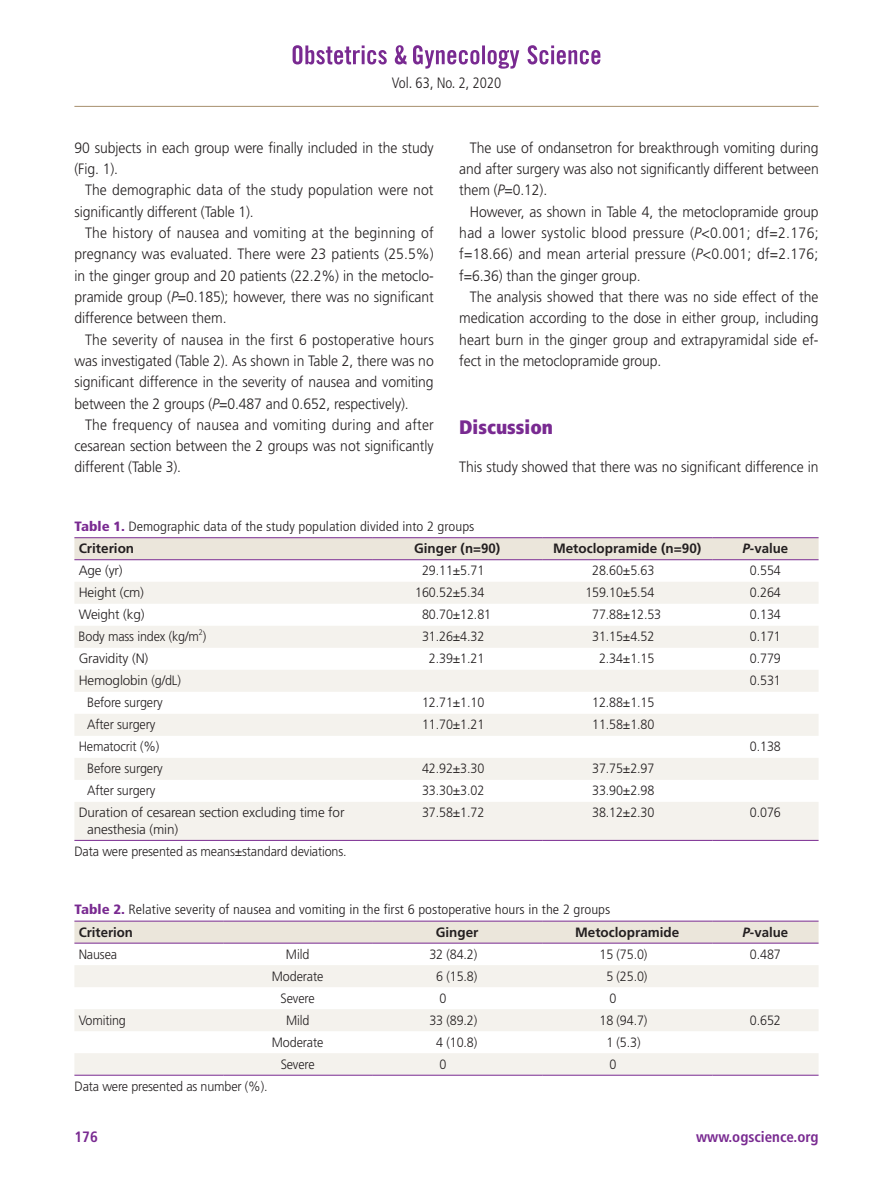
<style>
.page{position:relative;width:893px;height:1191px;background:#fff}
.page>*{position:absolute;margin:0;border:0;box-sizing:border-box;transform-origin:0 0}
.t1{font:900 condensed 19.5px "Frutiger LT Std";color:#792a91}
.t2{font:300 15px/21.3px "Frutiger LT Std";letter-spacing:-.005em;color:#231f20;text-align:justify;scale:.93 1}
.t3{font:700 condensed 15px "Frutiger LT Std";color:#792a91}
.t4{font:300 condensed 15px "Frutiger LT Std";color:#231f20}
.t5{font:300 13.5px "Frutiger LT Std";letter-spacing:-.01em;color:#231f20;scale:.93 1}
.t6{font:300 condensed 13.5px/22.4px "Frutiger LT Std";color:#231f20;scale:1.1 1}
.t7{font:300 13.5px/16.5px "Frutiger LT Std";letter-spacing:-.01em;color:#231f20}
.t8{font:700 13.5px "Frutiger LT Std";color:#231f20}
.t9{font:300 7.8px "Frutiger LT Std";color:#231f20;scale:.93 1}
.s1{font-style:italic}
.s2{font-weight:900;color:#792a91}
.s3{font-weight:700;font-stretch:normal}
</style>
<div class="page">
<hr style="left:74px;top:106px;width:745px;height:1px;background:#ad9676">
<svg style="left:527px;top:45px;width:73px;height:19px"></svg>
<svg style="left:413px;top:45px;width:106px;height:24px"></svg>
<svg style="left:293px;top:45px;width:114px;height:19px"></svg>
<div style="left:74px;top:538px;width:745px;height:21px;background:#ebe6db"></div>
<svg style="left:74px;top:582px;width:745px;height:258px;fill:#f4f2ed"></svg>
<hr style="left:74px;top:537px;width:298px;height:1px;background:#792a91">
<hr style="left:372px;top:537px;width:170px;height:1px;background:#792a91">
<hr style="left:542px;top:537px;width:170px;height:1px;background:#792a91">
<hr style="left:712px;top:537px;width:107px;height:1px;background:#792a91">
<hr style="left:74px;top:559px;width:298px;height:1px;background:#792a91">
<hr style="left:372px;top:559px;width:170px;height:1px;background:#792a91">
<hr style="left:542px;top:559px;width:170px;height:1px;background:#792a91">
<hr style="left:712px;top:559px;width:107px;height:1px;background:#792a91">
<hr style="left:74px;top:840px;width:298px;height:1px;background:#792a91">
<hr style="left:372px;top:840px;width:170px;height:1px;background:#792a91">
<hr style="left:542px;top:840px;width:170px;height:1px;background:#792a91">
<hr style="left:712px;top:840px;width:107px;height:1px;background:#792a91">
<div style="left:74px;top:921px;width:745px;height:21px;background:#ebe6db"></div>
<svg style="left:74px;top:965px;width:745px;height:110px;fill:#f4f2ed"></svg>
<hr style="left:74px;top:920px;width:149px;height:1px;background:#792a91">
<hr style="left:223px;top:920px;width:149px;height:1px;background:#792a91">
<hr style="left:372px;top:920px;width:170px;height:1px;background:#792a91">
<hr style="left:542px;top:920px;width:170px;height:1px;background:#792a91">
<hr style="left:712px;top:920px;width:107px;height:1px;background:#792a91">
<hr style="left:74px;top:942px;width:149px;height:1px;background:#792a91">
<hr style="left:223px;top:942px;width:149px;height:1px;background:#792a91">
<hr style="left:372px;top:942px;width:170px;height:1px;background:#792a91">
<hr style="left:542px;top:942px;width:170px;height:1px;background:#792a91">
<hr style="left:712px;top:942px;width:107px;height:1px;background:#792a91">
<hr style="left:74px;top:1075px;width:149px;height:1px;background:#792a91">
<hr style="left:223px;top:1075px;width:149px;height:1px;background:#792a91">
<hr style="left:372px;top:1075px;width:170px;height:1px;background:#792a91">
<hr style="left:542px;top:1075px;width:170px;height:1px;background:#792a91">
<hr style="left:712px;top:1075px;width:107px;height:1px;background:#792a91">
<p class="t4" style="left:392px;top:74px;width:111px">Vol. 63, No. 2, 2020</p>
<p class="t2" style="left:74px;top:137px;width:388px">90 subjects in each group were finally included in the study (Fig. 1).</p>
<p class="t2" style="left:74px;top:180px;width:388px;text-indent:11px">The demographic data of the study population were not significantly different (Table 1).</p>
<p class="t2" style="left:74px;top:222px;width:388px;text-indent:11px">The history of nausea and vomiting at the beginning of pregnancy was evaluated. There were 23 patients (25.5%) in the ginger group and 20 patients (22.2%) in the metoclo&shy;pramide group (<span class="s1">P</span>=0.185); however, there was no significant difference between them.</p>
<p class="t2" style="left:74px;top:329px;width:388px;text-indent:11px">The severity of nausea in the first 6 postoperative hours was investigated (Table 2). As shown in Table 2, there was no significant difference in the severity of nausea and vomiting between the 2 groups (<span class="s1">P</span>=0.487 and 0.652, respectively).</p>
<p class="t2" style="left:74px;top:414px;width:388px;text-indent:11px">The frequency of nausea and vomiting during and after cesarean section between the 2 groups was not significantly different (Table 3).</p>
<p class="t2" style="left:459px;top:137px;width:388px;text-indent:11px">The use of ondansetron for breakthrough vomiting during and after surgery was also not significantly different between them (<span class="s1">P</span>=0.12).</p>
<p class="t2" style="left:459px;top:201px;width:388px;text-indent:11px">However, as shown in Table 4, the metoclopramide group had a lower systolic blood pressure (<span class="s1">P</span>&lt;0.001; df=2.176; f=18.66) and mean arterial pressure (<span class="s1">P</span>&lt;0.001; df=2.176; f=6.36) than the ginger group.</p>
<p class="t2" style="left:459px;top:286px;width:388px;text-indent:11px">The analysis showed that there was no side effect of the medication according to the dose in either group, including heart burn in the ginger group and extrapyramidal side ef&shy;fect in the metoclopramide group.</p>
<h1 class="t1" style="left:459px;top:415px;width:95px">Discussion</h1>
<p class="t2" style="left:459px;top:457px;width:388px">This study showed that there was no significant difference in</p>
<p class="t6" style="left:79px;top:515px;width:361px;text-indent:-4px"><span class="s2">Table 1.</span> Demographic data of the study population divided into 2 groups<br><span class="s3">Criterion</span></p>
<p class="t8" style="left:414px;top:540px;width:88px">Ginger (n=90)</p>
<p class="t8" style="left:553px;top:540px;width:150px">Metoclopramide (n=90)</p>
<p class="t8" style="left:743px;top:540px;width:47px"><span class="s1">P</span>-value</p>
<p class="t7" style="left:79px;top:562px;width:46px">Age (yr)</p>
<p class="t5" style="left:422px;top:563px;width:68px">29.11±5.71</p>
<p class="t5" style="left:592px;top:563px;width:68px">28.60±5.63</p>
<p class="t5" style="left:750px;top:563px;width:35px">0.554</p>
<p class="t7" style="left:79px;top:584px;width:67px">Height (cm)</p>
<p class="t5" style="left:415px;top:585px;width:76px">160.52±5.34</p>
<p class="t5" style="left:585px;top:585px;width:76px">159.10±5.54</p>
<p class="t5" style="left:750px;top:585px;width:35px">0.264</p>
<p class="t7" style="left:79px;top:606px;width:67px">Weight (kg)</p>
<p class="t5" style="left:422px;top:607px;width:76px">80.70±12.81</p>
<p class="t5" style="left:592px;top:607px;width:76px">77.88±12.53</p>
<p class="t5" style="left:750px;top:607px;width:35px">0.134</p>
<p class="t5" style="left:79px;top:629px;width:139px">Body mass index (kg/m )</p>
<p class="t9" style="left:199px;top:628px;width:6px">2</p>
<p class="t5" style="left:422px;top:629px;width:68px">31.26±4.32</p>
<p class="t5" style="left:592px;top:629px;width:68px">31.15±4.52</p>
<p class="t5" style="left:750px;top:629px;width:35px">0.171</p>
<p class="t7" style="left:79px;top:650px;width:71px">Gravidity (N)</p>
<p class="t5" style="left:429px;top:651px;width:61px">2.39±1.21</p>
<p class="t5" style="left:599px;top:651px;width:61px">2.34±1.15</p>
<p class="t5" style="left:750px;top:651px;width:35px">0.779</p>
<p class="t7" style="left:79px;top:672px;width:104px">Hemoglobin (g/dL)</p>
<p class="t5" style="left:750px;top:673px;width:35px">0.531</p>
<p class="t5" style="left:87px;top:695px;width:83px">Before surgery</p>
<p class="t5" style="left:422px;top:695px;width:68px">12.71±1.10</p>
<p class="t5" style="left:592px;top:695px;width:68px">12.88±1.15</p>
<p class="t5" style="left:87px;top:717px;width:75px">After surgery</p>
<p class="t5" style="left:422px;top:717px;width:68px">11.70±1.21</p>
<p class="t5" style="left:592px;top:717px;width:68px">11.58±1.80</p>
<p class="t5" style="left:79px;top:739px;width:88px">Hematocrit (%)</p>
<p class="t5" style="left:750px;top:739px;width:35px">0.138</p>
<p class="t5" style="left:87px;top:761px;width:83px">Before surgery</p>
<p class="t5" style="left:422px;top:761px;width:68px">42.92±3.30</p>
<p class="t5" style="left:592px;top:761px;width:68px">37.75±2.97</p>
<p class="t5" style="left:87px;top:783px;width:75px">After surgery</p>
<p class="t5" style="left:422px;top:783px;width:68px">33.30±3.02</p>
<p class="t5" style="left:592px;top:783px;width:68px">33.90±2.98</p>
<p class="t7" style="left:87px;top:804px;width:259px;text-indent:-9px">Duration of cesarean section excluding time for anesthesia (min)</p>
<p class="t5" style="left:422px;top:805px;width:68px">37.58±1.72</p>
<p class="t5" style="left:592px;top:805px;width:68px">38.12±2.30</p>
<p class="t5" style="left:750px;top:805px;width:35px">0.076</p>
<p class="t5" style="left:74px;top:843px;width:294px">Data were presented as means±standard deviations.</p>
<p class="t6" style="left:79px;top:898px;width:485px;text-indent:-4px"><span class="s2">Table 2.</span> Relative severity of nausea and vomiting in the first 6 postoperative hours in the 2 groups<br><span class="s3">Criterion</span></p>
<p class="t8" style="left:436px;top:924px;width:44px">Ginger</p>
<p class="t8" style="left:575px;top:924px;width:106px">Metoclopramide</p>
<p class="t8" style="left:743px;top:924px;width:47px"><span class="s1">P</span>-value</p>
<p class="t5" style="left:79px;top:946px;width:43px">Nausea</p>
<p class="t5" style="left:286px;top:946px;width:27px">Mild</p>
<p class="t5" style="left:429px;top:946px;width:53px">32 (84.2)</p>
<p class="t5" style="left:599px;top:946px;width:53px">15 (75.0)</p>
<p class="t5" style="left:750px;top:946px;width:35px">0.487</p>
<p class="t5" style="left:272px;top:968px;width:57px">Moderate</p>
<p class="t5" style="left:436px;top:968px;width:46px">6 (15.8)</p>
<p class="t5" style="left:606px;top:968px;width:46px">5 (25.0)</p>
<p class="t5" style="left:281px;top:990px;width:38px">Severe</p>
<p class="t5" style="left:439px;top:990px;width:9px">0</p>
<p class="t5" style="left:610px;top:990px;width:9px">0</p>
<p class="t5" style="left:79px;top:1012px;width:52px">Vomiting</p>
<p class="t5" style="left:286px;top:1012px;width:27px">Mild</p>
<p class="t5" style="left:429px;top:1012px;width:53px">33 (89.2)</p>
<p class="t5" style="left:599px;top:1012px;width:53px">18 (94.7)</p>
<p class="t5" style="left:750px;top:1012px;width:35px">0.652</p>
<p class="t5" style="left:272px;top:1034px;width:57px">Moderate</p>
<p class="t5" style="left:436px;top:1034px;width:46px">4 (10.8)</p>
<p class="t5" style="left:606px;top:1034px;width:38px">1 (5.3)</p>
<p class="t5" style="left:281px;top:1056px;width:38px">Severe</p>
<p class="t5" style="left:439px;top:1056px;width:9px">0</p>
<p class="t5" style="left:610px;top:1056px;width:9px">0</p>
<p class="t5" style="left:74px;top:1078px;width:209px">Data were presented as number (%).</p>
<p class="t3" style="left:74px;top:1128px;width:25px">176</p>
<p class="t3" style="left:696px;top:1128px;width:124px">www.ogscience.org</p>
</div>
